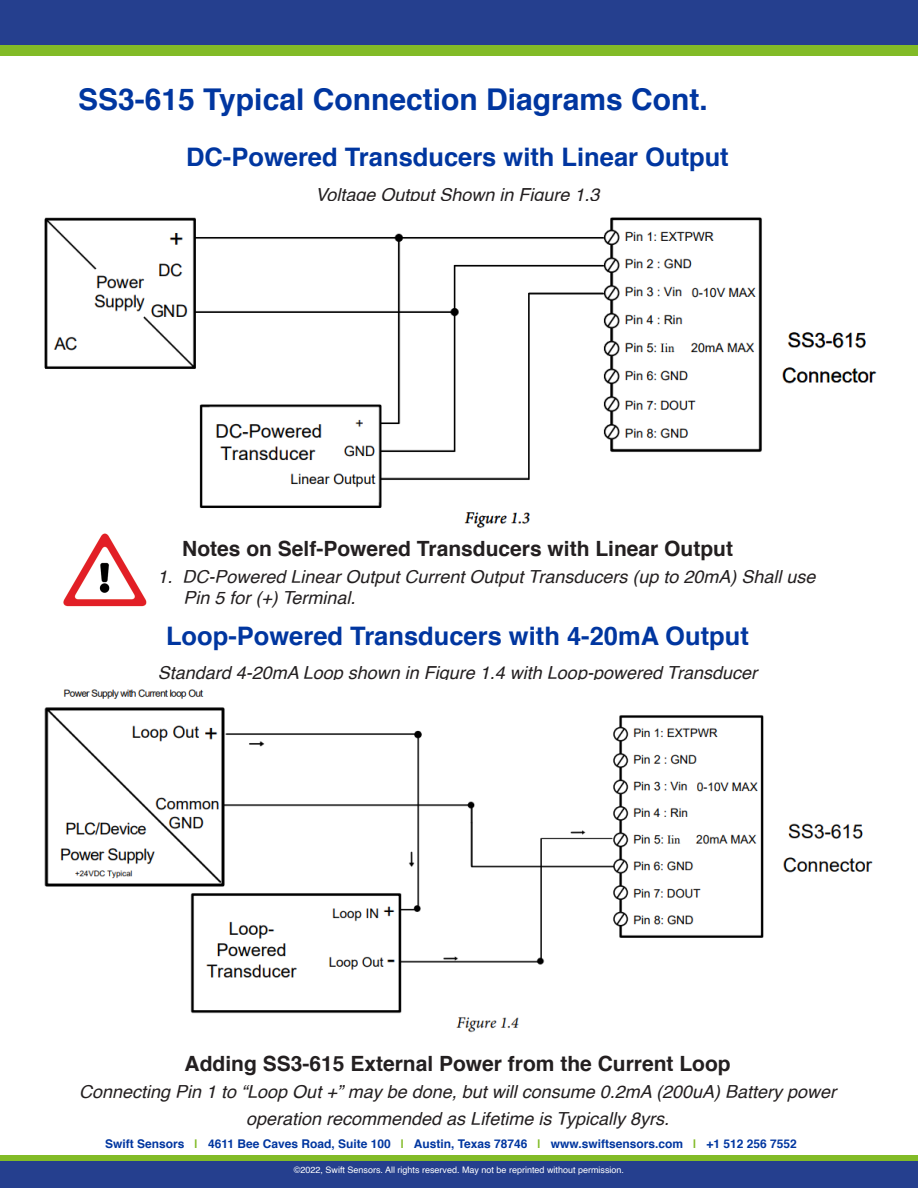
<style>
.page{position:relative;width:918px;height:1188px;background:#fff}
.page>*{position:absolute;margin:0;border:0;box-sizing:border-box;transform-origin:0 0}
.Title_Header{font:700 30px "Helvetica";color:#0036a0}
.Title_Header-2{font:700 25.5px "Helvetica";color:#0036a0}
.Title_Header-3{font:700 21px "Helvetica";color:#231f20}
.Title_Header-4{font:italic 18px/21px "Helvetica";color:#231f20}
.Table_Title{font:700 12px "Helvetica";color:#0036a0}
.Table_Title-2{font:9px "Helvetica";color:#fff}
.s1{color:#82bb27}
</style>
<div class="page">
<div style="left:0;top:0;width:918px;height:56px;background:#82bb27"></div>
<div style="left:0;top:0;width:918px;height:44px;background:#253f8e"></div>
<div style="left:0;top:1155px;width:918px;height:33px;background:#82bb27"></div>
<div style="left:0;top:1161px;width:918px;height:27px;background:#253f8e"></div>
<img style="left:44px;top:217px;width:833px;height:317px">
<img style="left:64px;top:534px;width:83px;height:72px">
<img style="left:44px;top:689px;width:829px;height:344px">
<p class="Title_Header" style="left:78px;top:75px;width:631px">SS3-615 Typical Connection Diagrams Cont.</p>
<p class="Title_Header-2" style="left:186px;top:136px;width:544px">DC-Powered Transducers with Linear Output</p>
<p class="Title_Header-4" style="left:315px;top:184px;width:286px">Voltage Output Shown in Figure 1.3</p>
<p class="Title_Header-3" style="left:182px;top:532px;width:552px">Notes on Self-Powered Transducers with Linear Output</p>
<p class="Title_Header-4" style="left:183px;top:567px;width:634px;text-indent:-26px">1. DC-Powered Linear Output Current Output Transducers (up to 20mA) Shall use<br>Pin 5 for (+) Terminal.</p>
<p class="Title_Header-2" style="left:166px;top:615px;width:584px">Loop-Powered Transducers with 4-20mA Output</p>
<p class="Title_Header-4" style="left:158px;top:663px;width:601px">Standard 4-20mA Loop shown in Figure 1.4 with Loop-powered Transducer</p>
<p class="Title_Header-3" style="left:185px;top:1047px;width:548px">Adding SS3-615 External Power from the Current Loop</p>
<p class="Title_Header-4" style="left:79px;top:1082px;width:758px">Connecting Pin 1 to “Loop Out +” may be done, but will consume 0.2mA (200uA) Battery power</p>
<p class="Title_Header-4" style="left:246px;top:1109px;width:424px">operation recommended as Lifetime is Typically 8yrs.</p>
<p class="Table_Title" style="left:105px;top:1134px;width:693px">Swift Sensors <span class="s1">|</span> 4611 Bee Caves Road, Suite 100 <span class="s1">|</span> Austin, Texas 78746 <span class="s1">|</span> www.swiftsensors.com <span class="s1">|</span> +1 512 256 7552</p>
<p class="Table_Title-2" style="left:294px;top:1163px;width:332px">©2022, Swift Sensors. All rights reserved. May not be reprinted without permission.</p>
</div>
